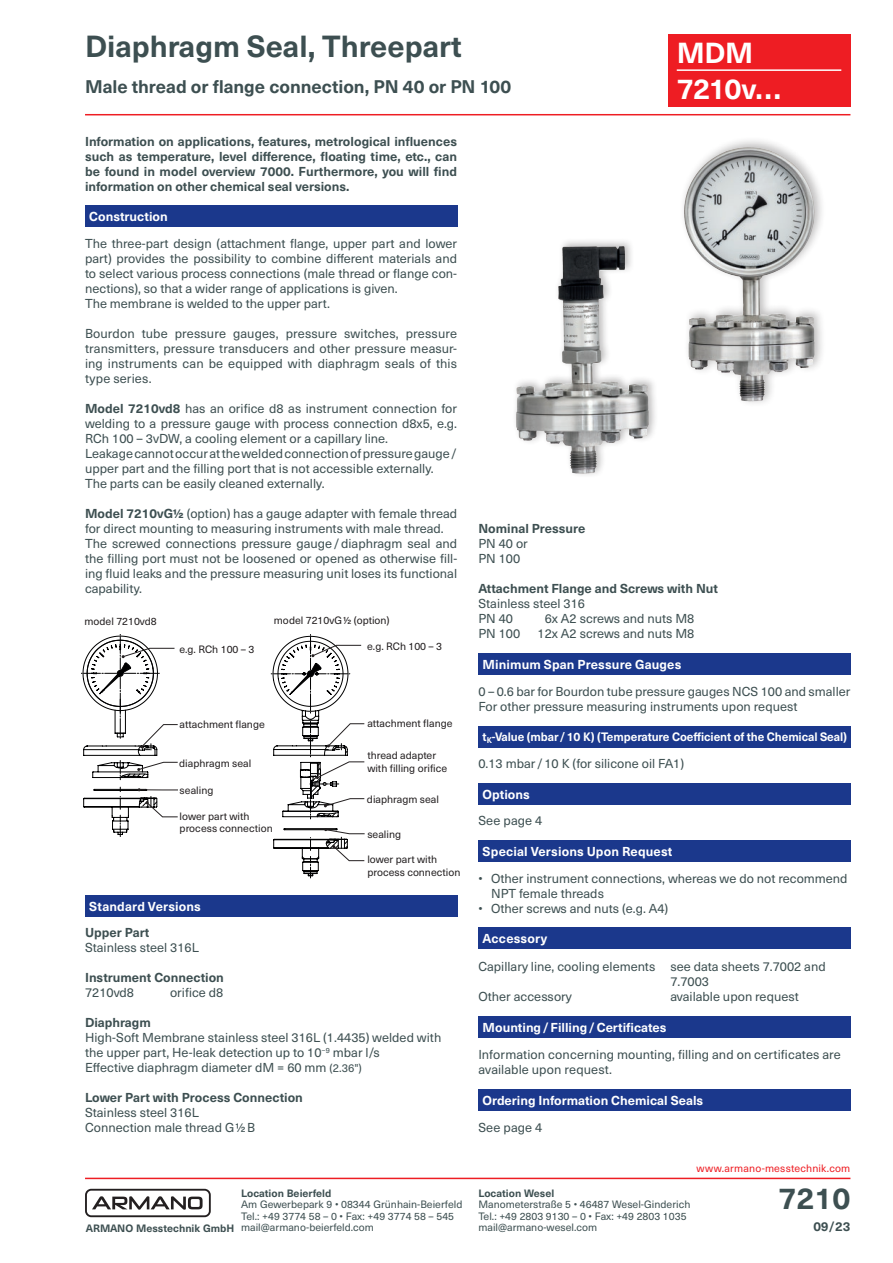
<style>
.page{position:relative;width:893px;height:1263px;background:#fff}
.page>*{position:absolute;margin:0;border:0;box-sizing:border-box;transform-origin:0 0}
.t1{font:700 30px "Neue Haas Unica W1 G";color:#3d4f51}
.t2{font:700 28.5px/36px "Neue Haas Unica W1 G";letter-spacing:-.01em;color:#fff}
.t3{font:700 18px "Neue Haas Unica W1 G";letter-spacing:-.005em;color:#3d4f51}
.t4{font:12.75px/15px "Neue Haas Unica W1 G";color:#3d4f51}
.t5{font:700 12.75px/15px "Neue Haas Unica W1 G";color:#3d4f51;text-align:justify}
.t6{font:700 12.75px "Neue Haas Unica W1 G";color:#fff}
.t7{font:700 12px "Neue Haas Unica W1 G";letter-spacing:-.01em;color:#fff}
.t8{font:10.5px/12.6px "Neue Haas Unica W1 G";color:#231f20}
.t9{font:10.5px/11.6px "Neue Haas Unica W1 G";color:#3d4f51}
.t10{font:700 10.5px "Neue Haas Unica W1 G";color:#3d4f51}
.t11{font:10.5px "Neue Haas Unica W1 G";letter-spacing:.015em;color:#ee1d23}
.s1{font-weight:700}
.s2{font-size:11.25px}
</style>
<div class="page">
<div style="left:85px;top:206px;width:372px;height:21px;background:#1b388c"></div>
<div style="left:478px;top:1089px;width:372px;height:22px;background:#1b388c"></div>
<div style="left:478px;top:840px;width:372px;height:22px;background:#1b388c"></div>
<div style="left:478px;top:927px;width:372px;height:22px;background:#1b388c"></div>
<div style="left:478px;top:1016px;width:372px;height:21px;background:#1b388c"></div>
<div style="left:478px;top:726px;width:372px;height:22px;background:#1b388c"></div>
<div style="left:478px;top:653px;width:372px;height:21px;background:#1b388c"></div>
<div style="left:85px;top:895px;width:372px;height:22px;background:#1b388c"></div>
<div style="left:478px;top:783px;width:372px;height:22px;background:#1b388c"></div>
<svg style="left:81px;top:634px;width:97px;height:203px"></svg>
<svg style="left:271px;top:634px;width:94px;height:244px"></svg>
<div style="left:678px;top:136px;width:148px;height:271px;background:#231f20;opacity:.3"></div>
<img style="left:696px;top:147px;width:50px;height:28px">
<div style="left:511px;top:237px;width:147px;height:241px;background:#231f20;opacity:.3"></div>
<img style="left:542px;top:246px;width:79px;height:145px">
<hr style="left:85px;top:114px;width:765px;height:1px;background:#ee1d23">
<hr style="left:85px;top:1178px;width:765px;height:1px;background:#ee1d23">
<div style="left:85px;top:1189px;width:126px;height:28px;border:2px solid #231f20;border-radius:5px"></div>
<svg style="left:92px;top:1196px;width:111px;height:14px"></svg>
<div style="left:668px;top:34px;width:182px;height:72px;background:#ee1d23"></div>
<hr style="left:677px;top:69px;width:164px;height:2px;background:#fff">
<h1 class="t1" style="left:85px;top:23px;width:378px">Diaphragm Seal, Threepart</h1>
<h3 class="t3" style="left:85px;top:73px;width:428px">Male thread or flange connection, PN 40 or PN 100</h3>
<p class="t5" style="left:85px;top:133px;width:374px">Information on applications, features, metrological influences such as temperature, level difference, floating time, etc., can be found in model overview 7000. Furthermore, you will find information on other chemical seal versions.</p>
<p class="t6" style="left:89px;top:207px;width:80px">Construction</p>
<h2 class="t2" style="left:677px;top:33px;width:106px">MDM<br>7210v…</h2>
<p class="t4" style="left:85px;top:235px;width:374px">The three-part design (attachment flange, upper part and lower part) provides the possibility to combine different materials and to select various process connections (male thread or flange con&shy;nections), so that a wider range of applications is given.<br>The membrane is welded to the upper part.</p>
<p class="t4" style="left:85px;top:325px;width:374px;text-align:justify">Bourdon tube pressure gauges, pressure switches, pressure transmitters, pressure transducers and other pressure measur&shy;ing instruments can be equipped with diaphragm seals of this type series.</p>
<p class="t4" style="left:85px;top:400px;width:374px"><span class="s1">Model 7210vd8</span> has an orifice d8 as instrument connection for welding to a pressure gauge with process connection d8x5, e.g.<br>RCh 100 – 3vDW, a cooling element or a capillary line.<br>Leakage cannot occur at the welded connection of pressure gauge/ upper part and the filling port that is not accessible externally.<br>The parts can be easily cleaned externally.</p>
<p class="t4" style="left:85px;top:505px;width:374px"><span class="s1">Model 7210vG1/2</span> (option) has a gauge adapter with female thread for direct mounting to measuring instruments with male thread.<br>The screwed connections pressure gauge/diaphragm seal and the filling port must not be loosened or opened as otherwise fill&shy;ing fluid leaks and the pressure measuring unit loses its functional capability.</p>
<p class="t8" style="left:84px;top:614px;width:74px">model 7210vd8</p>
<p class="t8" style="left:274px;top:613px;width:117px">model 7210vG1/2 (option)</p>
<p class="t8" style="left:179px;top:642px;width:76px">e.g. RCh 100 – 3</p>
<p class="t8" style="left:180px;top:718px;width:87px">attachment flange</p>
<p class="t8" style="left:179px;top:756px;width:74px">diaphragm seal</p>
<p class="t8" style="left:180px;top:784px;width:35px">sealing</p>
<p class="t8" style="left:180px;top:809px;width:95px">lower part with process connection</p>
<p class="t6" style="left:89px;top:897px;width:113px">Standard Versions</p>
<p class="t8" style="left:367px;top:639px;width:76px">e.g. RCh 100 – 3</p>
<p class="t8" style="left:367px;top:717px;width:87px">attachment flange</p>
<p class="t8" style="left:367px;top:748px;width:81px">thread adapter with filling orifice</p>
<p class="t8" style="left:367px;top:793px;width:74px">diaphragm seal</p>
<p class="t8" style="left:367px;top:827px;width:35px">sealing</p>
<p class="t8" style="left:367px;top:853px;width:95px">lower part with process connection</p>
<p class="t5" style="left:85px;top:924px;width:66px">Upper Part</p>
<p class="t4" style="left:85px;top:940px;width:115px">Stainless steel 316L</p>
<p class="t5" style="left:85px;top:969px;width:140px">Instrument Connection</p>
<p class="t4" style="left:85px;top:985px;width:51px">7210vd8</p>
<p class="t4" style="left:170px;top:985px;width:55px">orifice d8</p>
<p class="t5" style="left:85px;top:1014px;width:67px">Diaphragm</p>
<p class="t4" style="left:85px;top:1030px;width:358px">High-Soft Membrane stainless steel 316L (1.4435) welded with the upper part, He-leak detection up to 10<sup>−9</sup> mbar l/s<br>Effective diaphragm diameter dM = 60 mm <span class="s2">(2.36")</span></p>
<p class="t5" style="left:85px;top:1089px;width:219px">Lower Part with Process Connection</p>
<p class="t4" style="left:85px;top:1105px;width:172px">Stainless steel 316L<br>Connection male thread G1/2B</p>
<p class="t10" style="left:241px;top:1185px;width:92px">Location Beierfeld</p>
<p class="t9" style="left:241px;top:1198px;width:223px">Am Gewerbepark 9 • 08344 Grünhain-Beierfeld<br>Tel.: +49 3774 58 – 0 • Fax: +49 3774 58 – 545 mail@armano-beierfeld.com</p>
<p class="t10" style="left:86px;top:1220px;width:150px">ARMANO Messtechnik GmbH</p>
<p class="t5" style="left:478px;top:520px;width:108px">Nominal Pressure</p>
<p class="t4" style="left:478px;top:535px;width:51px">PN 40 or<br>PN 100</p>
<p class="t5" style="left:478px;top:580px;width:241px">Attachment Flange and Screws with Nut</p>
<p class="t4" style="left:478px;top:595px;width:108px">Stainless steel 316<br>PN 40</p>
<p class="t4" style="left:545px;top:610px;width:151px">6x A2 screws and nuts M8</p>
<p class="t4" style="left:478px;top:625px;width:43px">PN 100</p>
<p class="t4" style="left:538px;top:625px;width:158px">12x A2 screws and nuts M8</p>
<p class="t6" style="left:483px;top:654px;width:200px">Minimum Span Pressure Gauges</p>
<p class="t4" style="left:478px;top:683px;width:374px">0 – 0.6 bar for Bourdon tube pressure gauges NCS 100 and smaller<br>For other pressure measuring instruments upon request</p>
<p class="t7" style="left:483px;top:728px;width:366px">t<sub>K</sub>-Value (mbar/10 K) (Temperature Coefficient of the Chemical Seal)</p>
<p class="t4" style="left:478px;top:755px;width:207px">0.13 mbar /10 K (for silicone oil FA1)</p>
<p class="t6" style="left:483px;top:785px;width:49px">Options</p>
<p class="t4" style="left:478px;top:813px;width:65px">See page 4</p>
<p class="t6" style="left:483px;top:842px;width:191px">Special Versions Upon Request</p>
<p class="t4" style="left:491px;top:870px;width:358px;text-indent:-13px">• Other instrument connections, whereas we do not recommend<br>NPT female threads</p>
<p class="t4" style="left:478px;top:900px;width:191px">• Other screws and nuts (e.g. A4)</p>
<p class="t6" style="left:483px;top:929px;width:66px">Accessory</p>
<p class="t4" style="left:478px;top:958px;width:349px">Capillary line, cooling elements see data sheets 7.7002 and</p>
<p class="t4" style="left:670px;top:973px;width:40px">7.7003</p>
<p class="t4" style="left:478px;top:988px;width:95px">Other accessory</p>
<p class="t4" style="left:670px;top:988px;width:130px">available upon request</p>
<p class="t6" style="left:483px;top:1017px;width:185px">Mounting/Filling/Certificates</p>
<p class="t4" style="left:478px;top:1046px;width:364px">Information concerning mounting, filling and on certificates are available upon request.</p>
<p class="t6" style="left:483px;top:1090px;width:222px">Ordering Information Chemical Seals</p>
<p class="t4" style="left:478px;top:1120px;width:65px">See page 4</p>
<p class="t11" style="left:696px;top:1160px;width:155px">www.armano-messtechnik.com</p>
<p class="t10" style="left:478px;top:1185px;width:77px">Location Wesel</p>
<p class="t9" style="left:478px;top:1198px;width:214px">Manometerstraße 5 • 46487 Wesel-Ginderich<br>Tel.: +49 2803 9130 – 0 • Fax: +49 2803 1035 mail@armano-wesel.com</p>
<h1 class="t1" style="left:778px;top:1176px;width:73px">7210</h1>
<p class="t5" style="left:814px;top:1218px;width:38px">09/23</p>
</div>
